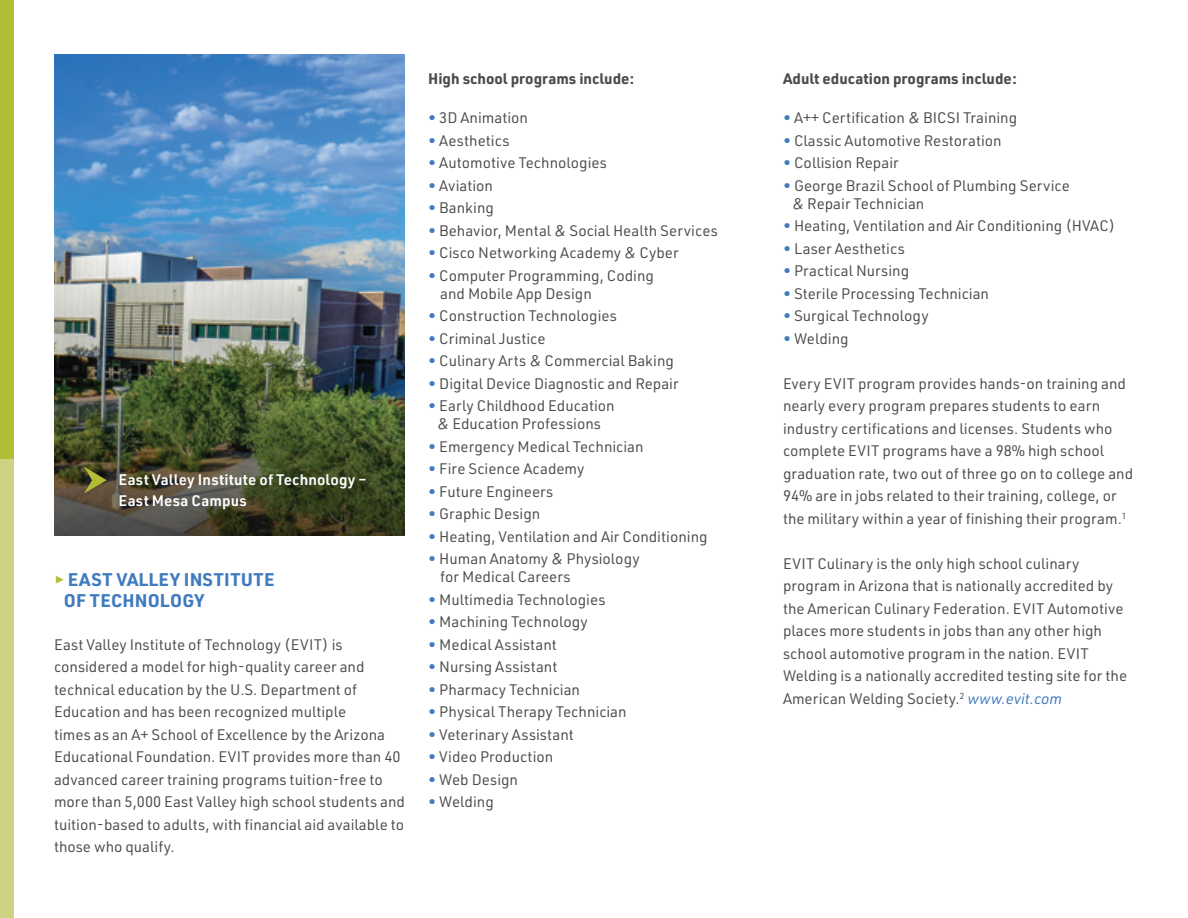
<style>
.page{position:relative;width:1188px;height:918px;background:#fff}
.page>*{position:absolute;margin:0;border:0;box-sizing:border-box;transform-origin:0 0}
.t1{font:700 18px/21px "URWDIN";letter-spacing:.015em;color:#407bbf}
.t2{font:15px/22.5px "URWDIN";color:#4b4c4d}
.t3{font:700 15px "URWDIN";color:#4b4c4d}
.t4{font:600 15px/21px "URWDIN";letter-spacing:.015em;color:#fff}
.s1{color:#b3bc35}
.s2{color:#407bbf}
.s3{font-style:italic;color:#407bbf}
</style>
<div class="page">
<img style="left:54px;top:54px;width:351px;height:482px">
<svg style="left:84px;top:467px;width:23px;height:26px"></svg>
<div style="left:0;top:0;width:14px;height:918px;background:#b3bc35"></div>
<div style="left:0;top:459px;width:14px;height:459px;background:#ced283"></div>
<p class="t4" style="left:119px;top:468px;width:250px">East Valley Institute of Technology –<br>East Mesa Campus</p>
<p class="t1" style="left:64px;top:568px;width:212px;text-indent:-10px"><span class="s1">▸</span> EAST VALLEY INSTITUTE<br>OF TECHNOLOGY</p>
<p class="t2" style="left:54px;top:633px;width:353px">East Valley Institute of Technology (EVIT) is considered a model for high-quality career and technical education by the U.S. Department of Education and has been recognized multiple<br>times as an A+ School of Excellence by the Arizona Educational Foundation. EVIT provides more than 40 advanced career training programs tuition-free to more than 5,000 East Valley high school students and tuition-based to adults, with financial aid available to those who qualify.</p>
<p class="t3" style="left:428px;top:68px;width:208px">High school programs include:</p>
<p class="t2" style="left:428px;top:106px;width:101px"><span class="s2">•</span> 3D Animation</p>
<p class="t2" style="left:428px;top:129px;width:83px"><span class="s2">•</span> Aesthetics</p>
<p class="t2" style="left:428px;top:151px;width:180px"><span class="s2">•</span> Automotive Technologies</p>
<p class="t2" style="left:428px;top:174px;width:66px"><span class="s2">•</span> Aviation</p>
<p class="t2" style="left:428px;top:196px;width:67px"><span class="s2">•</span> Banking</p>
<p class="t2" style="left:428px;top:219px;width:291px"><span class="s2">•</span> Behavior, Mental &amp; Social Health Services</p>
<p class="t2" style="left:428px;top:241px;width:252px"><span class="s2">•</span> Cisco Networking Academy &amp; Cyber</p>
<p class="t2" style="left:440px;top:266px;width:215px;line-height:18px;text-indent:-12px"><span class="s2">•</span> Computer Programming, Coding and Mobile App Design</p>
<p class="t2" style="left:428px;top:304px;width:190px"><span class="s2">•</span> Construction Technologies</p>
<p class="t2" style="left:428px;top:327px;width:119px"><span class="s2">•</span> Criminal Justice</p>
<p class="t2" style="left:428px;top:349px;width:247px"><span class="s2">•</span> Culinary Arts &amp; Commercial Baking</p>
<p class="t2" style="left:428px;top:372px;width:252px"><span class="s2">•</span> Digital Device Diagnostic and Repair</p>
<p class="t2" style="left:428px;top:396px;width:188px;line-height:18px;text-align:center"><span class="s2">•</span> Early Childhood Education &amp; Education Professions</p>
<p class="t2" style="left:428px;top:435px;width:217px"><span class="s2">•</span> Emergency Medical Technician</p>
<p class="t2" style="left:428px;top:457px;width:158px"><span class="s2">•</span> Fire Science Academy</p>
<p class="t2" style="left:428px;top:480px;width:127px"><span class="s2">•</span> Future Engineers</p>
<p class="t2" style="left:428px;top:502px;width:114px"><span class="s2">•</span> Graphic Design</p>
<p class="t2" style="left:428px;top:525px;width:281px"><span class="s2">•</span> Heating, Ventilation and Air Conditioning</p>
<p class="t2" style="left:440px;top:549px;width:201px;line-height:18px;text-indent:-12px"><span class="s2">•</span> Human Anatomy &amp; Physiology for Medical Careers</p>
<p class="t2" style="left:428px;top:588px;width:179px"><span class="s2">•</span> Multimedia Technologies</p>
<p class="t2" style="left:428px;top:610px;width:161px"><span class="s2">•</span> Machining Technology</p>
<p class="t2" style="left:428px;top:633px;width:130px"><span class="s2">•</span> Medical Assistant</p>
<p class="t2" style="left:428px;top:655px;width:131px"><span class="s2">•</span> Nursing Assistant</p>
<p class="t2" style="left:428px;top:678px;width:153px"><span class="s2">•</span> Pharmacy Technician</p>
<p class="t2" style="left:428px;top:700px;width:200px"><span class="s2">•</span> Physical Therapy Technician</p>
<p class="t2" style="left:428px;top:723px;width:147px"><span class="s2">•</span> Veterinary Assistant</p>
<p class="t2" style="left:428px;top:745px;width:127px"><span class="s2">•</span> Video Production</p>
<p class="t2" style="left:428px;top:768px;width:91px"><span class="s2">•</span> Web Design</p>
<p class="t2" style="left:428px;top:790px;width:67px"><span class="s2">•</span> Welding</p>
<p class="t3" style="left:783px;top:68px;width:235px">Adult education programs include:</p>
<p class="t2" style="left:783px;top:106px;width:236px"><span class="s2">•</span> A++ Certification &amp; BICSI Training</p>
<p class="t2" style="left:783px;top:129px;width:220px"><span class="s2">•</span> Classic Automotive Restoration</p>
<p class="t2" style="left:783px;top:151px;width:117px"><span class="s2">•</span> Collision Repair</p>
<p class="t2" style="left:792px;top:176px;width:279px;line-height:18px;text-indent:-9px"><span class="s2">•</span> George Brazil School of Plumbing Service &amp; Repair Technician</p>
<p class="t2" style="left:783px;top:214px;width:334px"><span class="s2">•</span> Heating, Ventilation and Air Conditioning (HVAC)</p>
<p class="t2" style="left:783px;top:237px;width:123px"><span class="s2">•</span> Laser Aesthetics</p>
<p class="t2" style="left:783px;top:259px;width:128px"><span class="s2">•</span> Practical Nursing</p>
<p class="t2" style="left:783px;top:282px;width:208px"><span class="s2">•</span> Sterile Processing Technician</p>
<p class="t2" style="left:783px;top:304px;width:147px"><span class="s2">•</span> Surgical Technology</p>
<p class="t2" style="left:783px;top:327px;width:67px"><span class="s2">•</span> Welding</p>
<p class="t2" style="left:783px;top:372px;width:352px">Every EVIT program provides hands-on training and nearly every program prepares students to earn industry certifications and licenses. Students who complete EVIT programs have a 98% high school graduation rate, two out of three go on to college and 94% are in jobs related to their training, college, or the military within a year of finishing their program.<sup>1</sup></p>
<p class="t2" style="left:783px;top:552px;width:346px">EVIT Culinary is the only high school culinary program in Arizona that is nationally accredited by the American Culinary Federation. EVIT Automotive places more students in jobs than any other high school automotive program in the nation. EVIT Welding is a nationally accredited testing site for the American Welding Society.<sup>2</sup> <span class="s3">www.evit.com</span></p>
</div>
